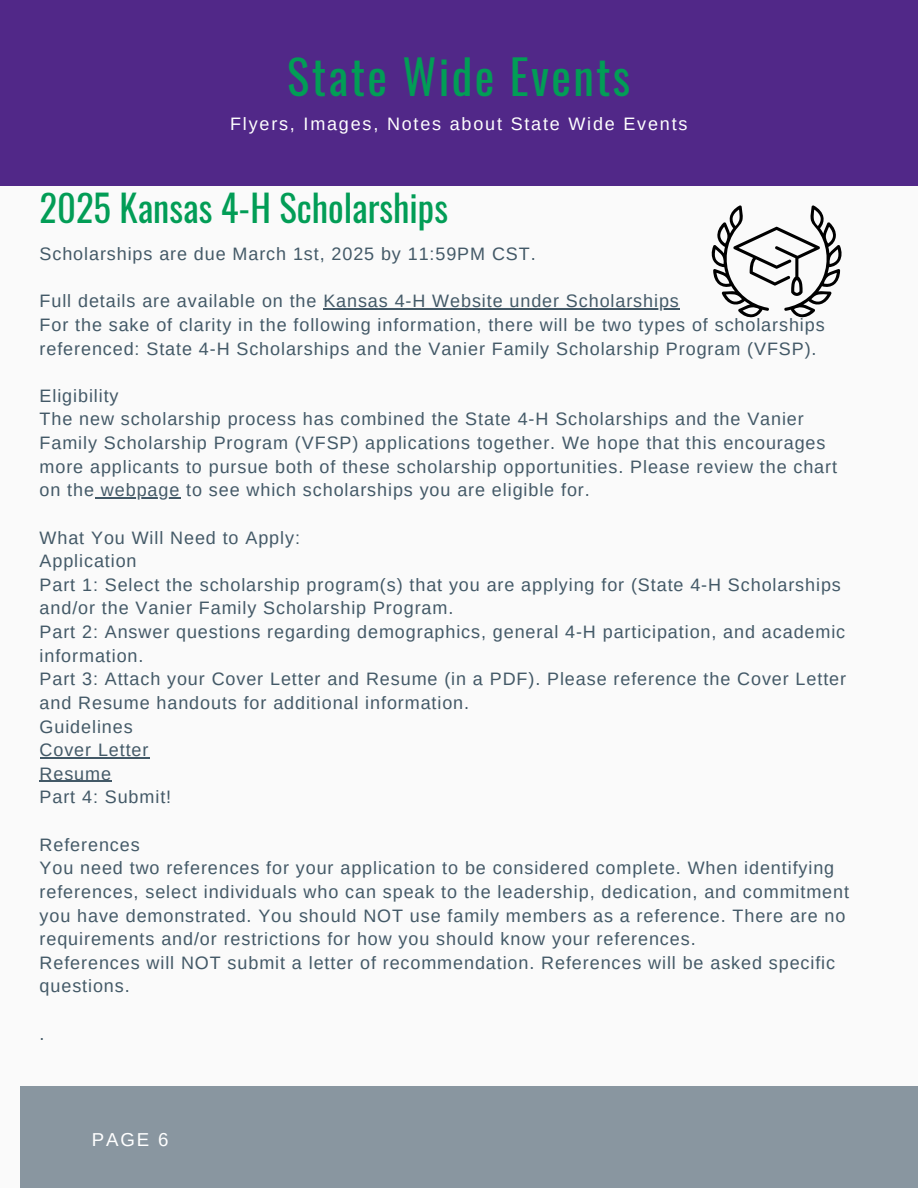
<style>
.page{position:relative;width:918px;height:1188px;background:#fafafa}
.page>*{position:absolute;margin:0;border:0;box-sizing:border-box;transform-origin:0 0}
.t1{font:46.65px "Oswald";letter-spacing:.05em;color:#029d56}
.t2{font:36.75px "Oswald";color:#029d56}
.t3{font:18.75px "Arimo";color:#fff}
.t4{font:18px/23.7px "Arimo";letter-spacing:.05em;color:#435967}
.t5{font:18px "Arimo";letter-spacing:.1em;color:#fff}
</style>
<div class="page">
<div style="left:20px;top:1086px;width:898px;height:102px;background:#8996a0"></div>
<div style="left:0;top:0;width:918px;height:186px;background:#512888"></div>
<hr style="left:323px;top:308px;width:357px;height:2px;background:#435967">
<hr style="left:95px;top:497px;width:85px;height:2px;background:#435967">
<hr style="left:40px;top:757px;width:109px;height:1px;background:#435967">
<hr style="left:40px;top:781px;width:72px;height:1px;background:#435967">
<svg style="left:711px;top:205px;width:131px;height:113px"></svg>
<p class="t1" style="left:287px;top:41px;width:345px">State Wide Events</p>
<p class="t5" style="left:230px;top:114px;width:459px">Flyers, Images, Notes about State Wide Events</p>
<p class="t2" style="left:40px;top:179px;width:410px">2025 Kansas 4-H Scholarships</p>
<h1 class="t4" style="left:40px;top:242px;width:498px">Scholarships are due March 1st, 2025 by 11:59PM CST.</h1>
<p class="t4" style="left:40px;top:289px;width:641px">Full details are available on the Kansas 4-H Website under Scholarships</p>
<p class="t4" style="left:40px;top:313px;width:787px">For the sake of clarity in the following information, there will be two types of scholarships</p>
<h2 class="t4" style="left:40px;top:336px;width:778px">referenced: State 4-H Scholarships and the Vanier Family Scholarship Program (VFSP).</h2>
<h2 class="t4" style="left:40px;top:384px;width:81px">Eligibility</h2>
<p class="t4" style="left:40px;top:407px;width:799px">The new scholarship process has combined the State 4-H Scholarships and the Vanier Family Scholarship Program (VFSP) applications together. We hope that this encourages more applicants to pursue both of these scholarship opportunities. Please review the chart on the webpage to see which scholarships you are eligible for.</p>
<p class="t4" style="left:40px;top:525px;width:803px">What You Will Need to Apply:<br>Application<br>Part 1: Select the scholarship program(s) that you are applying for (State 4-H Scholarships</p>
<p class="t4" style="left:40px;top:596px;width:807px">and/or the Vanier Family Scholarship Program.<br>Part 2: Answer questions regarding demographics, general 4-H participation, and academic</p>
<p class="t4" style="left:40px;top:644px;width:808px">information.<br>Part 3: Attach your Cover Letter and Resume (in a PDF). Please reference the Cover Letter</p>
<p class="t4" style="left:40px;top:691px;width:431px">and Resume handouts for additional information.<br>Guidelines</p>
<p class="t4" style="left:40px;top:738px;width:110px">Cover Letter</p>
<p class="t4" style="left:40px;top:762px;width:73px">Resume</p>
<p class="t4" style="left:40px;top:785px;width:133px">Part 4: Submit!</p>
<p class="t4" style="left:40px;top:833px;width:102px">References</p>
<p class="t4" style="left:40px;top:856px;width:811px">You need two references for your application to be considered complete. When identifying references, select individuals who can speak to the leadership, dedication, and commitment you have demonstrated. You should NOT use family members as a reference. There are no requirements and/or restrictions for how you should know your references.</p>
<p class="t4" style="left:40px;top:951px;width:797px">References will NOT submit a letter of recommendation. References will be asked specific questions.</p>
<p class="t4" style="left:40px;top:1022px;width:6px">.</p>
<p class="t3" style="left:92px;top:1129px;width:78px">PAGE 6</p>
</div>
